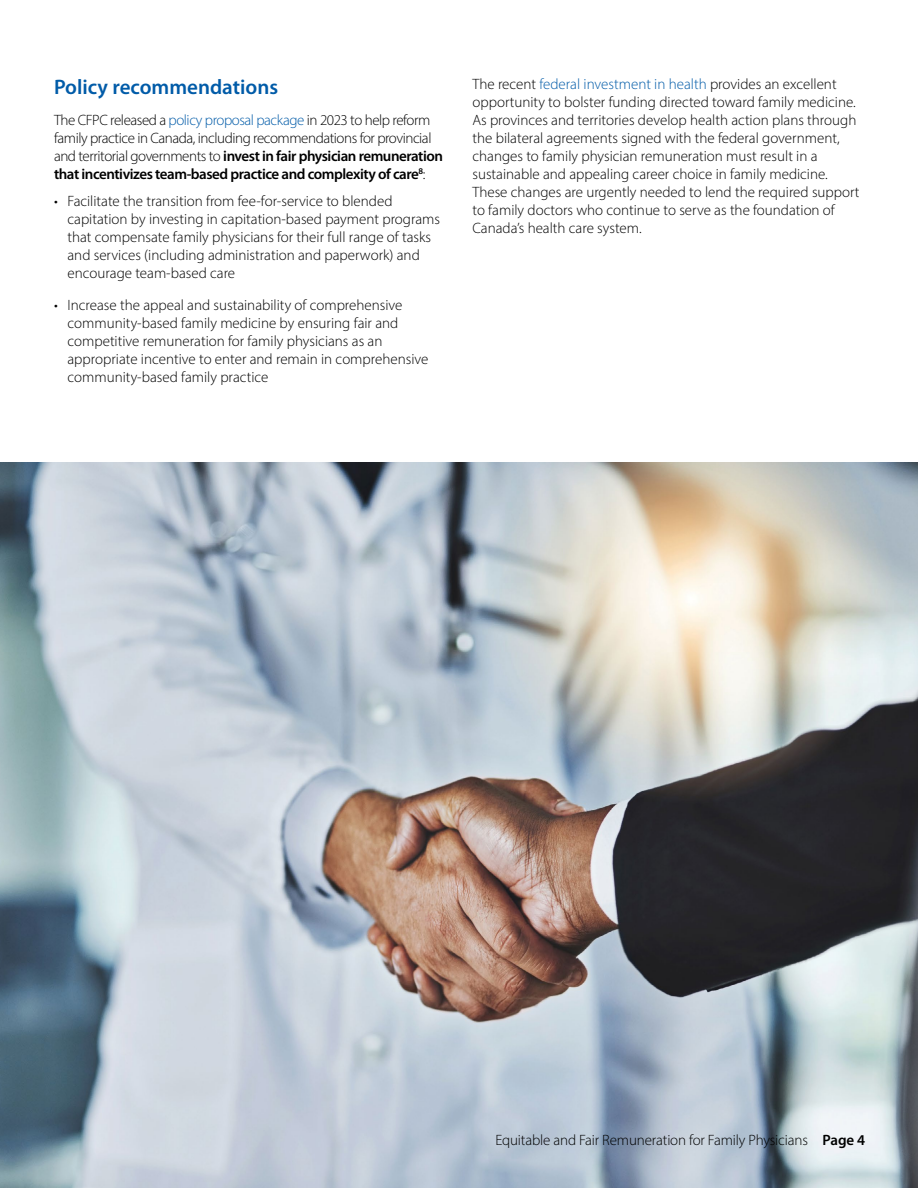
<style>
.page{position:relative;width:918px;height:1188px;background:#fff}
.page>*{position:absolute;margin:0;border:0;box-sizing:border-box;transform-origin:0 0}
.t1{font:600 21px "Myriad Pro";color:#005ba8}
.t2{font:300 15px/18px "Myriad Pro";color:#000}
.t3{font:300 15px/18px "Myriad Pro";letter-spacing:-.03em;color:#000}
.s1{color:#005ba8}
.s2{font-weight:600}
</style>
<div class="page">
<img style="left:0;top:462px;width:918px;height:726px">
<p class="t1" style="left:54px;top:75px;width:226px">Policy recommendations</p>
<p class="t3" style="left:54px;top:111px;width:391px">The CFPC released a <span class="s1">policy proposal package</span> in 2023 to help reform family practice in Canada, including recommendations for provincial and territorial governments to <span class="s2">invest in fair physician remuneration that incentivizes team-based practice and complexity of care</span><sup>8</sup>:</p>
<p class="t2" style="left:68px;top:192px;width:374px;text-indent:-14px">• Facilitate the transition from fee-for-service to blended capitation by investing in capitation-based payment programs that compensate family physicians for their full range of tasks and services (including administration and paperwork) and encourage team-based care</p>
<p class="t2" style="left:68px;top:295px;width:362px;text-indent:-14px">• Increase the appeal and sustainability of comprehensive community-based family medicine by ensuring fair and competitive remuneration for family physicians as an appropriate incentive to enter and remain in comprehensive community-based family practice</p>
<p class="t2" style="left:472px;top:75px;width:389px">The recent <span class="s1">federal investment in health</span> provides an excellent opportunity to bolster funding directed toward family medicine.<br>As provinces and territories develop health action plans through the bilateral agreements signed with the federal government, changes to family physician remuneration must result in a sustainable and appealing career choice in family medicine.<br>These changes are urgently needed to lend the required support to family doctors who continue to serve as the foundation of Canada’s health care system.</p>
<p class="t2" style="left:495px;top:1131px;width:371px">Equitable and Fair Remuneration for Family Physicians <span class="s2">Page 4</span></p>
</div>
